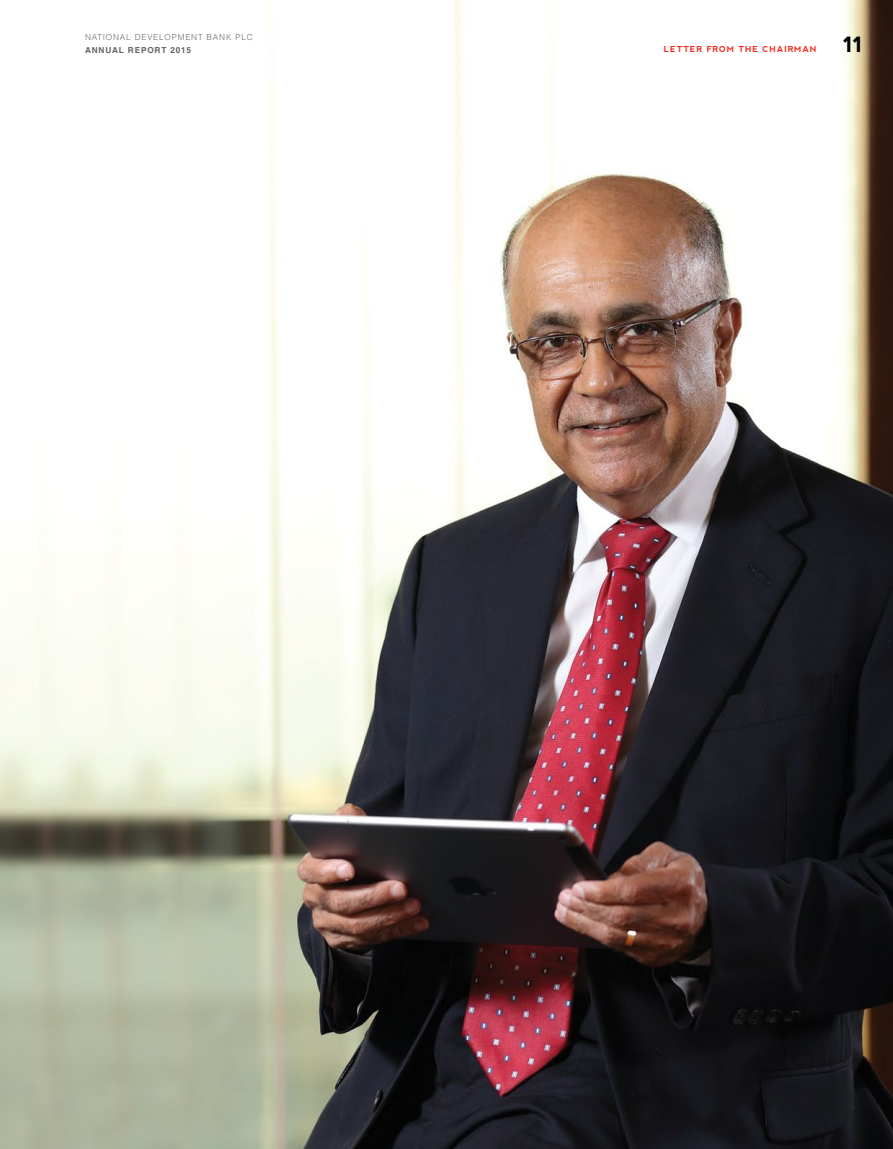
<style>
.page{position:relative;width:893px;height:1149px;background:#fff}
.page>*{position:absolute;margin:0;border:0;box-sizing:border-box;transform-origin:0 0}
.t1{font:700 21px "nevis";color:#000}
.t2{font:300 8.25px "Helvetica";letter-spacing:.1em;color:#6d6e71}
.t3{font:700 8.25px "nevis";letter-spacing:.1em;color:#ee3124}
.t4{font:700 8.25px "Helvetica";letter-spacing:.1em;color:#5f6062}
</style>
<div class="page">
<img style="left:0;top:0;width:893px;height:1148px">
<p class="t2" style="left:85px;top:30px;width:35px">NATIONAL</p>
<p class="t2" style="left:135px;top:30px;width:45px">DEVELOPMENT</p>
<p class="t2" style="left:207px;top:30px;width:48px">BAN K PLC</p>
<p class="t4" style="left:85px;top:45px;width:108px">ANNUAL REPORT 2015</p>
<p class="t3" style="left:664px;top:44px;width:154px">LETTER FROM THE CHAIRMAN</p>
<h1 class="t1" style="left:843px;top:32px;width:21px">11</h1>
</div>
